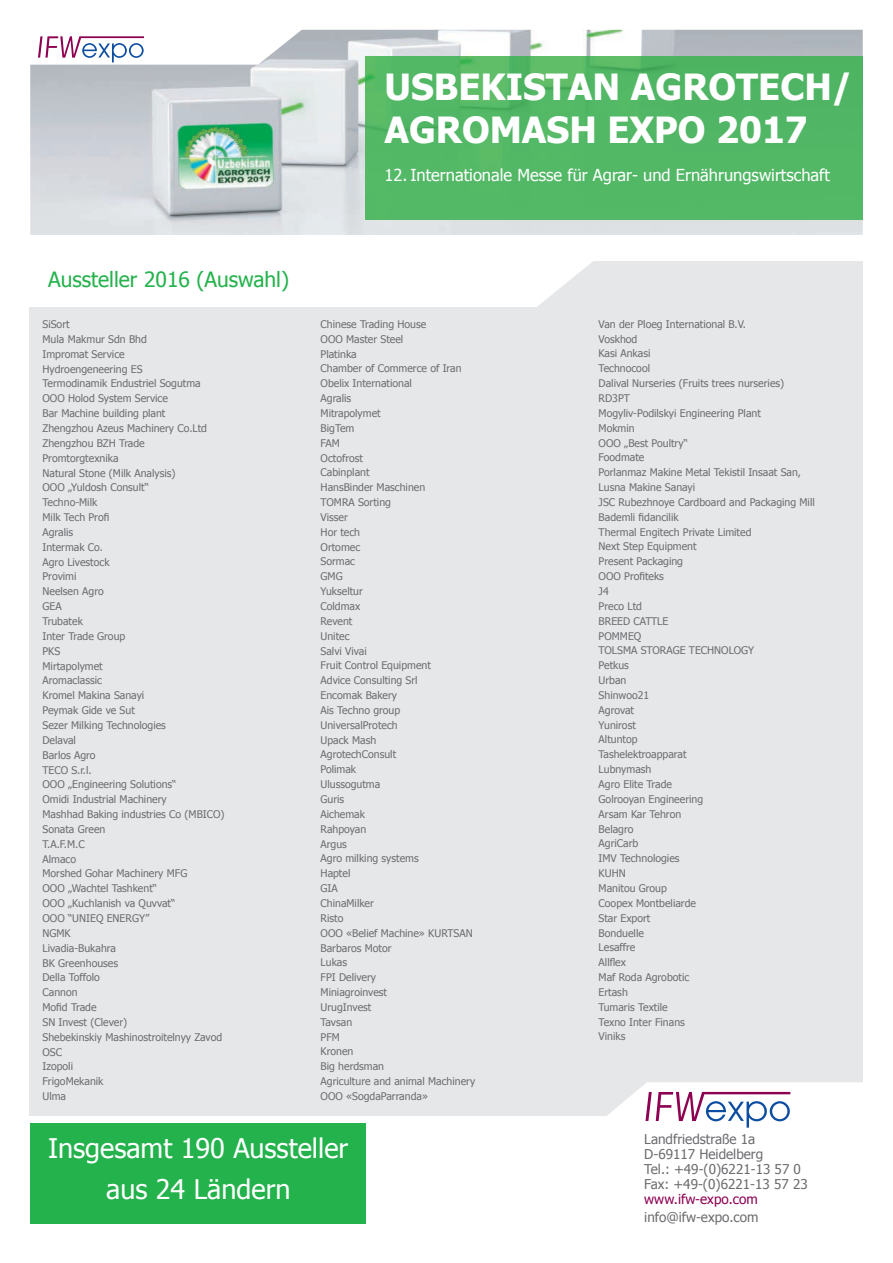
<style>
.page{position:relative;width:893px;height:1263px;background:#fff}
.page>*{position:absolute;margin:0;border:0;box-sizing:border-box;transform-origin:0 0}
.t1{font:700 36px/43.2px "Tahoma";color:#fff}
.t2{font:27px/40.5px "Tahoma";color:#fff;text-align:center}
.t3{font:21px "Tahoma";color:#23b24b}
.t4{font:16.5px "Tahoma";color:#fff}
.t5{font:13.5px/15px "Tahoma";color:#6c6d70}
.t6{font:13.5px "Tahoma";color:#8d0052}
.t7{font:10.5px/14.9px "Tahoma";color:#6c6d70}
</style>
<div class="page">
<img style="left:30px;top:30px;width:833px;height:205px">
<div style="left:30px;top:261px;width:833px;height:854px;background:#e6e7e9"></div>
<div style="left:30px;top:261px;width:563px;height:46px;background:#fff"></div>
<div style="left:30px;top:1123px;width:336px;height:101px;background:#23b24b"></div>
<svg style="left:30px;top:29px;width:309px;height:36px"></svg>
<svg style="left:544px;top:1082px;width:319px;height:46px"></svg>
<hr style="left:863px;top:57px;width:1px;height:163px;background:#5ebd68">
<img style="left:365px;top:57px;width:498px;height:163px">
<h3 class="t3" style="left:48px;top:265px;width:242px">Aussteller 2016 (Auswahl)</h3>
<h1 class="t1" style="left:384px;top:63px;width:470px">USBEKISTAN AGROTECH/<br>AGROMASH EXPO 2017</h1>
<h3 class="t4" style="left:384px;top:163px;width:447px">12. Internationale Messe für Agrar- und Ernährungswirtschaft</h3>
<p class="t7" style="left:43px;top:316px;width:184px">SiSort<br>Mula Makmur Sdn Bhd<br>Impromat Service<br>Hydroengeneering ES<br>Termodinamik Endustriel Sogutma<br>OOO Holod System Service<br>Bar Machine building plant<br>Zhengzhou Azeus Machinery Co.Ltd<br>Zhengzhou BZH Trade<br>Promtorgtexnika<br>Natural Stone (Milk Analysis)<br>ООО „Yuldosh Consult“<br>Techno-Milk<br>Milk Tech Profi<br>Agralis<br>Intermak Co.<br>Agro Livestock<br>Provimi<br>Neelsen Agro<br>GEA<br>Trubatek<br>Inter Trade Group<br>PKS<br>Mirtapolymet<br>Аromaclassic<br>Kromel Makina Sanayi<br>Peymak Gide ve Sut<br>Sezer Milking Technologies<br>Delaval<br>Barlos Agro<br>ТECO S.r.l.<br>ООО „Engineering Solutions“<br>Omidi Industrial Machinery<br>Mashhad Baking industries Co (MBICO)<br>Sonata Green<br>T.A.F.M.C<br>Almaco<br>Morshed Gohar Machinery MFG<br>ООО „Wachtel Tashkent“<br>OOO „Kuchlanish va Quvvat“<br>ООО “UNIEQ ENERGY”<br>NGMK<br>Livadia-Bukahra<br>BK Greenhouses<br>Della Toffolo<br>Cannon<br>Mofid Trade<br>SN Invest (Clever)<br>Shebekinskiy Mashinostroitelnyy Zavod<br>OSC<br>Izopoli<br>FrigoMekanik<br>Ulma</p>
<p class="t7" style="left:321px;top:316px;width:156px">Chinese Trading House<br>ООО Master Steel<br>Platinka<br>Chamber of Commerce of Iran<br>Obelix International<br>Agralis<br>Mitrapolymet<br>BigTem<br>FAM<br>Octofrost<br>Cabinplant<br>HansBinder Maschinen<br>TOMRA Sorting<br>Visser<br>Hor tech<br>Ortomec<br>Sormaс<br>GMG<br>Yukseltur<br>Coldmax<br>Revent<br>Unitec<br>Salvi Vivai<br>Fruit Control Equipment<br>Advice Consulting Srl<br>Encomak Bakery<br>Ais Techno group<br>UniversalProtech<br>Upack Mash<br>AgrotechConsult<br>Polimak<br>Ulussogutma<br>Guris<br>Aichemak<br>Rahpoyan<br>Argus<br>Agro milking systems<br>Haptel<br>GIA<br>ChinaMilker<br>Risto<br>ООО «Belief Machine» KURTSAN<br>Barbaros Motor<br>Lukas<br>FPI Delivery<br>Miniagroinvest<br>UrugInvest<br>Tavsan<br>PFM<br>Kronen<br>Big herdsman<br>Agriculture and animal Machinery<br>ООО «SogdaParranda»</p>
<p class="t7" style="left:599px;top:316px;width:218px">Van der Ploeg International B.V.<br>Voskhod<br>Kasi Ankasi<br>Technocool<br>Dalival Nurseries (Fruits trees nurseries)<br>RD3PT<br>Mogyliv-Podilskyi Engineering Plant<br>Mokmin<br>OOO „Best Poultry“<br>Foodmate<br>Porlanmaz Makine Metal Tekistil Insaat San,<br>Lusna Makine Sanayi<br>JSC Rubezhnoye Cardboard and Packaging Mill<br>Bademli fidancilik<br>Thermal Engitech Private Limited<br>Next Step Equipment<br>Present Packaging<br>ООО Profiteks<br>J4<br>Preco Ltd<br>BREED CATTLE<br>POMMEQ<br>TOLSMA STORAGE TECHNOLOGY<br>Petkus<br>Urban<br>Shinwoo21<br>Agrovat<br>Yunirost<br>Altuntop<br>Tashelektroapparat<br>Lubnymash<br>Agro Elite Trade<br>Golrooyan Engineering<br>Arsam Kar Tehron<br>Belagro<br>AgriCarb<br>IMV Technologies<br>KUHN<br>Manitou Group<br>Coopex Montbeliarde<br>Star Export<br>Bonduelle<br>Lesaffre<br>Allflex<br>Maf Roda Agrobotic<br>Ertash<br>Tumaris Textile<br>Texno Inter Finans<br>Viniks</p>
<h2 class="t2" style="left:48px;top:1127px;width:302px">Insgesamt 190 Aussteller aus 24 Ländern</h2>
<p class="t5" style="left:644px;top:1131px;width:165px">Landfriedstraße 1a<br>D-69117 Heidelberg<br>Tel.: +49-(0)6221-13 57 0<br>Fax: +49-(0)6221-13 57 23</p>
<p class="t6" style="left:644px;top:1190px;width:115px">www.ifw-expo.com</p>
<p class="t5" style="left:644px;top:1209px;width:116px">info@ifw-expo.com</p>
</div>
